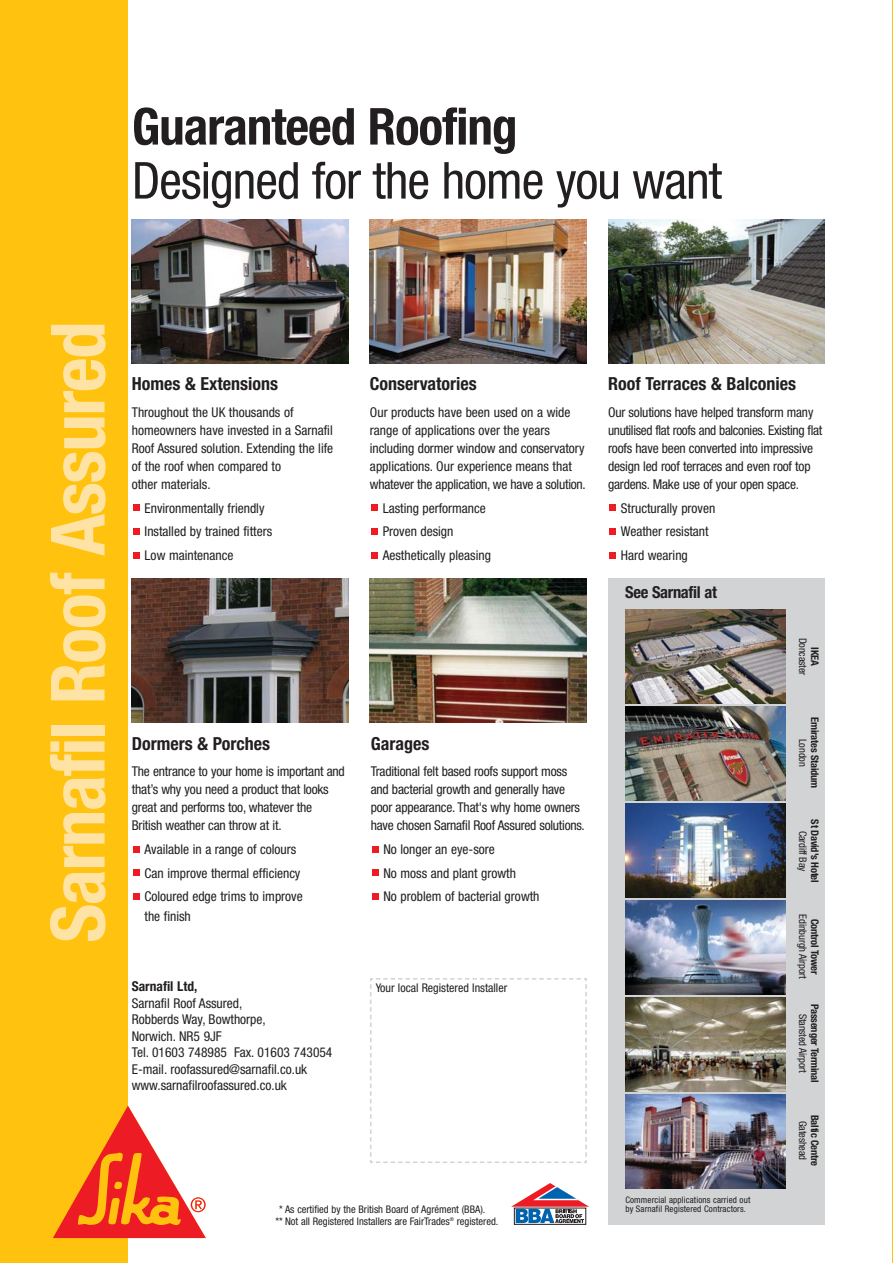
<style>
.page{position:relative;width:893px;height:1263px;background:#fff}
.page>*{position:absolute;margin:0;border:0;box-sizing:border-box;transform-origin:0 0}
.t1{font:700 condensed 75px "Helvetica Neue";letter-spacing:-.02em;color:#ffe3a5}
.t2{font:condensed 51px "Helvetica Neue";letter-spacing:-.02em;color:#231f20}
.t3{font:700 condensed 51px "Helvetica Neue";letter-spacing:-.02em;color:#231f20}
.t4{font:700 condensed 18px "Helvetica Neue";color:#231f20}
.t5{font:700 condensed 16.5px "Helvetica Neue";letter-spacing:-.02em;color:#231f20}
.t6{font:condensed 13.5px/18px "Helvetica Neue";color:#231f20}
.t7{font:700 condensed 13.5px "Helvetica Neue";color:#231f20}
.t8{font:condensed 12px "Helvetica Neue";color:#231f20}
.t9{font:condensed 10.5px/12px "Helvetica Neue";color:#231f20}
.t10{font:700 condensed 10.5px "Helvetica Neue";letter-spacing:-.02em;color:#231f20}
.t11{font:condensed 10.5px "Helvetica Neue";letter-spacing:-.02em;color:#231f20}
.t12{font:condensed 9px/9px "Helvetica Neue";letter-spacing:.015em;color:#231f20}
</style>
<div class="page">
<div style="left:0;top:0;width:128px;height:1263px;background:#ffc20e"></div>
<svg style="left:53px;top:1106px;width:153px;height:132px"></svg>
<div style="left:133px;top:552px;width:7px;height:6px;background:#ed1c24"></div>
<div style="left:133px;top:528px;width:7px;height:7px;background:#ed1c24"></div>
<div style="left:133px;top:505px;width:7px;height:6px;background:#ed1c24"></div>
<img style="left:132px;top:219px;width:217px;height:145px">
<div style="left:371px;top:552px;width:7px;height:6px;background:#ed1c24"></div>
<div style="left:371px;top:528px;width:7px;height:7px;background:#ed1c24"></div>
<div style="left:371px;top:505px;width:7px;height:6px;background:#ed1c24"></div>
<img style="left:370px;top:219px;width:217px;height:145px">
<img style="left:608px;top:219px;width:217px;height:145px">
<div style="left:133px;top:893px;width:7px;height:7px;background:#ed1c24"></div>
<div style="left:133px;top:870px;width:7px;height:6px;background:#ed1c24"></div>
<div style="left:133px;top:846px;width:7px;height:6px;background:#ed1c24"></div>
<img style="left:132px;top:578px;width:217px;height:145px">
<div style="left:372px;top:893px;width:7px;height:7px;background:#ed1c24"></div>
<div style="left:372px;top:870px;width:7px;height:6px;background:#ed1c24"></div>
<div style="left:372px;top:846px;width:7px;height:6px;background:#ed1c24"></div>
<img style="left:370px;top:578px;width:217px;height:145px">
<div style="left:608px;top:578px;width:217px;height:647px;background:#d1d3d4"></div>
<img style="left:625px;top:609px;width:161px;height:94px">
<img style="left:625px;top:706px;width:161px;height:94px">
<img style="left:625px;top:803px;width:161px;height:94px">
<img style="left:625px;top:900px;width:161px;height:94px">
<img style="left:625px;top:997px;width:161px;height:94px">
<img style="left:625px;top:1094px;width:161px;height:94px">
<svg style="left:511px;top:1183px;width:78px;height:42px"></svg>
<svg style="left:610px;top:552px;width:6px;height:6px"></svg>
<div style="left:610px;top:528px;width:6px;height:7px;background:#ed1c24"></div>
<svg style="left:610px;top:505px;width:6px;height:6px"></svg>
<svg style="left:370px;top:978px;width:217px;height:185px"></svg>
<h2 class="t3" style="left:132px;top:108px;width:387px">Guaranteed Roofing</h2>
<h2 class="t2" style="left:132px;top:162px;width:592px">Designed for the home you want</h2>
<h1 class="t1" style="left:51px;top:943px;width:623px;rotate:-90deg">Sarnafil Roof Assured</h1>
<h3 class="t4" style="left:132px;top:377px;width:148px">Homes &amp; Extensions</h3>
<p class="t6" style="left:132px;top:404px;width:203px">Throughout the UK thousands of homeowners have invested in a Sarnafil<br>Roof Assured solution. Extending the life of the roof when compared to<br>other materials.</p>
<p class="t6" style="left:145px;top:497px;width:129px;line-height:23.7px">Environmentally friendly<br>Installed by trained fitters<br>Low maintenance</p>
<h3 class="t4" style="left:370px;top:377px;width:108px">Conservatories</h3>
<p class="t6" style="left:370px;top:404px;width:217px">Our products have been used on a wide range of applications over the years including dormer window and conservatory applications. Our experience means that whatever the application, we have a solution.</p>
<p class="t6" style="left:383px;top:497px;width:110px;line-height:23.7px">Lasting performance<br>Proven design<br>Aesthetically pleasing</p>
<h3 class="t4" style="left:132px;top:737px;width:140px">Dormers &amp; Porches</h3>
<p class="t6" style="left:132px;top:763px;width:215px">The entrance to your home is important and that’s why you need a product that looks great and performs too, whatever the British weather can throw at it.</p>
<p class="t6" style="left:145px;top:838px;width:160px;line-height:23.7px">Available in a range of colours<br>Can improve thermal efficiency<br>Coloured edge trims to improve</p>
<p class="t6" style="left:145px;top:908px;width:48px">the finish</p>
<p class="t7" style="left:132px;top:978px;width:67px">Sarnafil Ltd,</p>
<p class="t6" style="left:132px;top:996px;width:202px;line-height:16.5px">Sarnafil Roof Assured,<br>Robberds Way, Bowthorpe,<br>Norwich. NR5 9JF<br>Tel. 01603 748985 Fax. 01603 743054<br>E-mail. roofassured@sarnafil.co.uk www.sarnafilroofassured.co.uk</p>
<h3 class="t4" style="left:371px;top:737px;width:60px">Garages</h3>
<p class="t6" style="left:371px;top:763px;width:216px">Traditional felt based roofs support moss and bacterial growth and generally have poor appearance. That's why home owners have chosen Sarnafil Roof Assured solutions.</p>
<p class="t6" style="left:383px;top:838px;width:158px;line-height:23.7px">No longer an eye-sore<br>No moss and plant growth<br>No problem of bacterial growth</p>
<p class="t8" style="left:376px;top:984px;width:133px">Your local Registered Installer</p>
<p class="t9" style="left:276px;top:1204px;width:224px;text-indent:4px">* As certified by the British Board of Agrément (BBA).<br>** Not all Registered Installers are FairTrades<sup>®</sup> registered.</p>
<h3 class="t4" style="left:608px;top:377px;width:190px">Roof Terraces &amp; Balconies</h3>
<p class="t6" style="left:608px;top:404px;width:216px">Our solutions have helped transform many unutilised flat roofs and balconies. Existing flat roofs have been converted into impressive design led roof terraces and even roof top gardens. Make use of your open space.</p>
<p class="t6" style="left:621px;top:497px;width:96px;line-height:23.7px">Structurally proven<br>Weather resistant<br>Hard wearing</p>
<p class="t5" style="left:625px;top:587px;width:93px">See Sarnafil at</p>
<p class="t12" style="left:625px;top:1196px;width:126px">Commercial applications carried out by Sarnafil Registered Contractors.</p>
<p class="t11" style="left:807px;top:637px;width:39px;rotate:90deg">Doncaster</p>
<p class="t10" style="left:819px;top:647px;width:20px;rotate:90deg">IKEA</p>
<p class="t10" style="left:819px;top:717px;width:73px;rotate:90deg">Emirates Staidum</p>
<p class="t9" style="left:808px;top:739px;width:29px;rotate:90deg">London</p>
<p class="t10" style="left:819px;top:819px;width:65px;rotate:90deg">St David's Hotel</p>
<p class="t11" style="left:807px;top:830px;width:42px;rotate:90deg">Cardiff Bay</p>
<p class="t11" style="left:807px;top:914px;width:66px;rotate:90deg">Edinburgh Airport</p>
<p class="t10" style="left:819px;top:919px;width:57px;rotate:90deg">Control Tower</p>
<p class="t10" style="left:819px;top:1004px;width:80px;rotate:90deg">Passenger Terminal</p>
<p class="t11" style="left:807px;top:1014px;width:61px;rotate:90deg">Stansted Airport</p>
<p class="t10" style="left:819px;top:1115px;width:53px;rotate:90deg">Baltic Centre</p>
<p class="t11" style="left:807px;top:1121px;width:41px;rotate:90deg">Gateshead</p>
</div>
